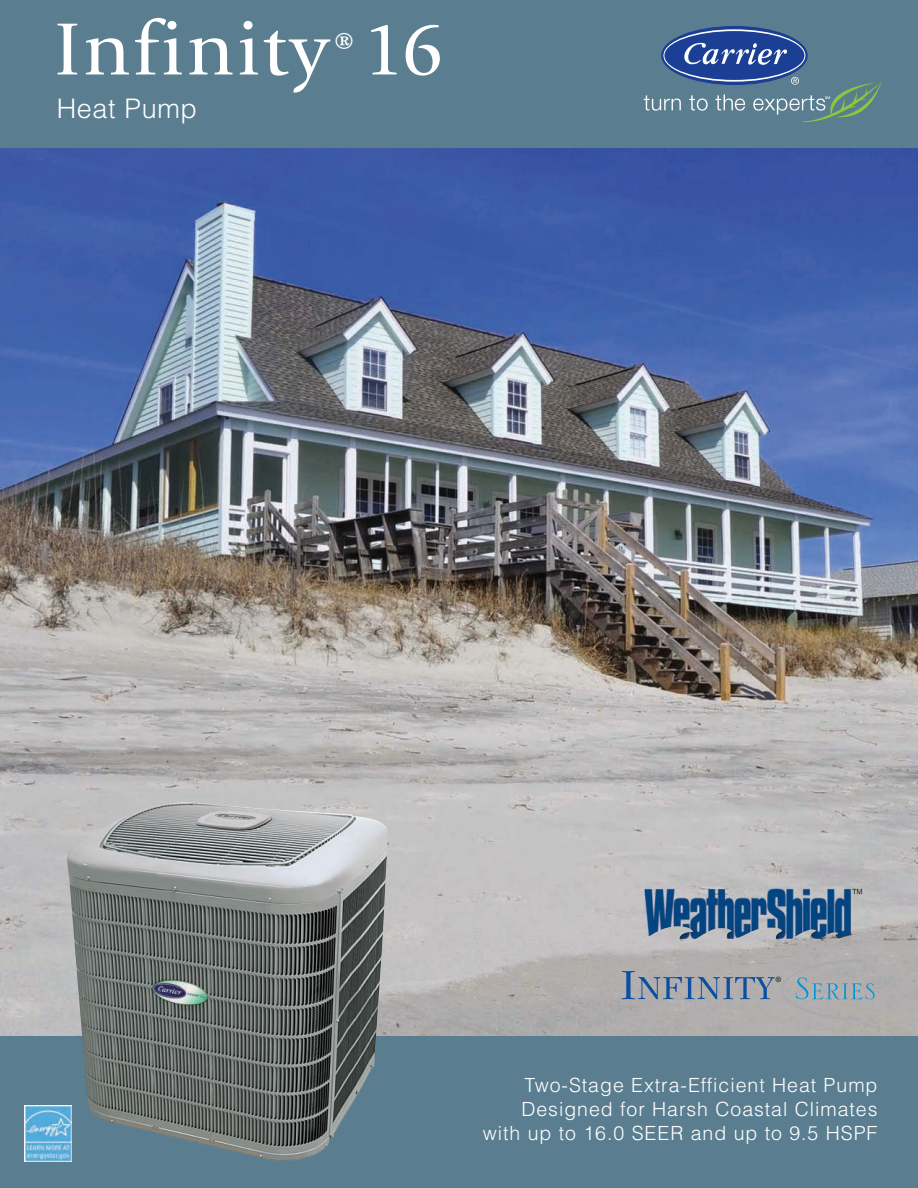
<style>
.page{position:relative;width:918px;height:1188px;background:#fff}
.page>*{position:absolute;margin:0;border:0;box-sizing:border-box;transform-origin:0 0}
.t1{font:76.95px "Giovanni";letter-spacing:.025em;color:#fff;scale:1.05 1}
.t2{font:34.2px "Giovanni";color:#fff;scale:1.05 1}
.t3{font:300 27px "Helvetica";letter-spacing:.025em;color:#fff}
.t4{font:300 19.5px/24px "Helvetica";letter-spacing:.05em;color:#fff;text-align:right}
.t5{font:500 7.35px "Helvetica Neue";color:#231f20}
</style>
<div class="page">
<img style="left:1px;top:148px;width:917px;height:888px">
<div style="left:0;top:1036px;width:918px;height:152px;background:#5a7e90"></div>
<div style="left:0;top:0;width:918px;height:148px;background:#5a7e90"></div>
<svg style="left:644px;top:95px;width:37px;height:16px"></svg>
<svg style="left:689px;top:95px;width:19px;height:16px"></svg>
<svg style="left:715px;top:94px;width:30px;height:17px"></svg>
<svg style="left:753px;top:77px;width:129px;height:45px"></svg>
<svg style="left:661px;top:26px;width:147px;height:59px"></svg>
<svg style="left:663px;top:29px;width:142px;height:53px"></svg>
<div style="left:664px;top:31px;width:140px;height:49px;background:#1b3f94;border-radius:50%"></div>
<svg style="left:684px;top:42px;width:103px;height:23px"></svg>
<img style="left:67px;top:802px;width:322px;height:359px">
<img style="left:25px;top:1105px;width:47px;height:56px">
<svg style="left:622px;top:971px;width:152px;height:28px"></svg>
<svg style="left:781px;top:959px;width:94px;height:62px"></svg>
<img style="left:632px;top:887px;width:232px;height:60px">
<svg style="left:0;top:148px;width:1px;height:888px"></svg>
<h1 class="t1" style="left:54px;top:19px;width:374px">Infinity 16</h1>
<h2 class="t2" style="left:335px;top:32px;width:19px">®</h2>
<h3 class="t3" style="left:57px;top:91px;width:142px">Heat Pump</h3>
<p class="t5" style="left:776px;top:977px;width:7px">®</p>
<p class="t4" style="left:483px;top:1073px;width:396px">Two-Stage Extra-Efficient Heat Pump<br>Designed for Harsh Coastal Climates with up to 16.0 SEER and up to 9.5 HSPF</p>
</div>
